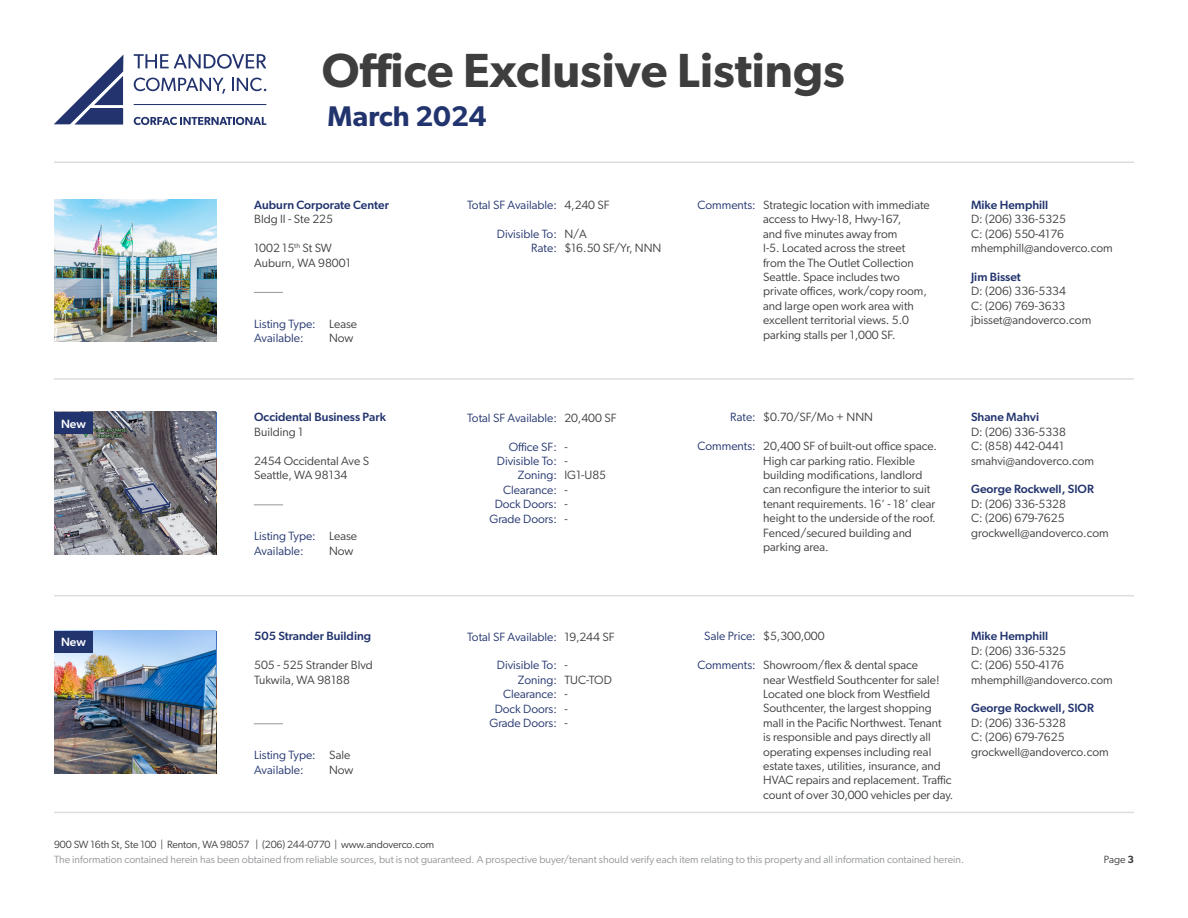
<style>
.page{position:relative;width:1188px;height:918px;background:#fff}
.page>*{position:absolute;margin:0;border:0;box-sizing:border-box;transform-origin:0 0}
.t1{font:600 48px "Gibson";color:#3e3e3f}
.t2{font:600 28.5px "Gibson";color:#22346e}
.t3{font:12px/14.4px "Gibson";color:#3e3e3f}
.t4{font:12px "Gibson";color:#22346e}
.t5{font:500 12px "Gibson";color:#22346e}
.t6{font:500 12px "Gibson";letter-spacing:-.005em;color:#fff}
.t7{font:10.5px "Gibson";color:#939598}
.t8{font:10.5px "Gibson";letter-spacing:-.01em;color:#3e3e3f}
.s1{font-weight:600}
</style>
<div class="page">
<svg style="left:54px;top:55px;width:69px;height:70px"></svg>
<svg style="left:134px;top:54px;width:132px;height:15px"></svg>
<hr style="left:134px;top:104px;width:132px;height:1px;background:#22336d">
<svg style="left:134px;top:117px;width:132px;height:8px"></svg>
<svg style="left:134px;top:78px;width:91px;height:16px"></svg>
<svg style="left:232px;top:78px;width:34px;height:13px"></svg>
<hr style="left:54px;top:162px;width:1080px;height:1px;background:#dcdddf">
<hr style="left:54px;top:378px;width:1080px;height:2px;background:#dcdddf">
<hr style="left:54px;top:595px;width:1080px;height:1px;background:#dcdddf">
<hr style="left:54px;top:812px;width:1080px;height:1px;background:#dcdddf">
<svg style="left:254px;top:292px;width:29px;height:1px"></svg>
<img style="left:54px;top:199px;width:162px;height:143px">
<img style="left:54px;top:412px;width:162px;height:143px">
<svg style="left:254px;top:504px;width:29px;height:1px"></svg>
<svg style="left:124px;top:440px;width:47px;height:77px;background:#7c7c86"></svg>
<div style="left:54px;top:412px;width:39px;height:22px;background:#22346e"></div>
<img style="left:54px;top:631px;width:162px;height:143px">
<svg style="left:254px;top:723px;width:29px;height:1px"></svg>
<svg style="left:124px;top:706px;width:17px;height:29px"></svg>
<div style="left:54px;top:631px;width:39px;height:21px;background:#22346e"></div>
<h1 class="t1" style="left:322px;top:42px;width:525px">Office Exclusive Listings</h1>
<h2 class="t2" style="left:327px;top:100px;width:161px">March 2024</h2>
<p class="t5" style="left:254px;top:198px;width:136px">Auburn Corporate Center</p>
<p class="t3" style="left:254px;top:212px;width:80px">Bldg II - Ste 225</p>
<p class="t3" style="left:254px;top:241px;width:79px">1002 15<sup>th</sup> St SW</p>
<p class="t3" style="left:254px;top:255px;width:98px">Auburn, WA 98001</p>
<p class="t6" style="left:61px;top:417px;width:26px">New</p>
<p class="t6" style="left:61px;top:635px;width:26px">New</p>
<p class="t4" style="left:254px;top:316px;width:63px">Listing Type:</p>
<p class="t4" style="left:254px;top:331px;width:51px">Available:</p>
<p class="t3" style="left:329px;top:316px;width:30px">Lease</p>
<p class="t3" style="left:329px;top:331px;width:26px">Now</p>
<p class="t5" style="left:254px;top:410px;width:133px">Occidental Business Park</p>
<p class="t3" style="left:254px;top:424px;width:51px">Building 1</p>
<p class="t3" style="left:254px;top:453px;width:116px">2454 Occidental Ave S</p>
<p class="t3" style="left:254px;top:468px;width:95px">Seattle, WA 98134</p>
<p class="t4" style="left:254px;top:529px;width:63px">Listing Type:</p>
<p class="t4" style="left:254px;top:543px;width:51px">Available:</p>
<p class="t3" style="left:329px;top:529px;width:30px">Lease</p>
<p class="t3" style="left:329px;top:543px;width:26px">Now</p>
<p class="t5" style="left:254px;top:629px;width:118px">505 Strander Building</p>
<p class="t3" style="left:254px;top:658px;width:120px">505 - 525 Strander Blvd</p>
<p class="t3" style="left:254px;top:672px;width:97px">Tukwila, WA 98188</p>
<p class="t4" style="left:254px;top:748px;width:63px">Listing Type:</p>
<p class="t4" style="left:254px;top:762px;width:51px">Available:</p>
<p class="t3" style="left:329px;top:748px;width:23px">Sale</p>
<p class="t3" style="left:329px;top:762px;width:26px">Now</p>
<p class="t8" style="left:54px;top:838px;width:382px">900 SW 16th St, Ste 100 | Renton, WA 98057 | (206) 244-0770 | www.andoverco.com</p>
<p class="t4" style="left:467px;top:198px;width:91px">Total SF Available:</p>
<p class="t4" style="left:497px;top:227px;width:62px">Divisible To:</p>
<p class="t4" style="left:531px;top:241px;width:27px">Rate:</p>
<p class="t3" style="left:564px;top:198px;width:47px">4,240 SF</p>
<p class="t3" style="left:564px;top:227px;width:24px">N/A</p>
<p class="t3" style="left:564px;top:241px;width:99px">$16.50 SF/Yr, NNN</p>
<p class="t4" style="left:467px;top:410px;width:91px">Total SF Available:</p>
<p class="t4" style="left:509px;top:439px;width:50px">Office SF:</p>
<p class="t4" style="left:497px;top:454px;width:62px">Divisible To:</p>
<p class="t4" style="left:518px;top:468px;width:41px">Zoning:</p>
<p class="t4" style="left:503px;top:482px;width:55px">Clearance:</p>
<p class="t4" style="left:495px;top:497px;width:64px">Dock Doors:</p>
<p class="t4" style="left:489px;top:511px;width:69px">Grade Doors:</p>
<p class="t3" style="left:564px;top:410px;width:54px">20,400 SF</p>
<p class="t3" style="left:564px;top:439px;width:5px">-</p>
<p class="t3" style="left:564px;top:453px;width:5px">-</p>
<p class="t3" style="left:564px;top:468px;width:43px">IG1-U85</p>
<p class="t3" style="left:564px;top:482px;width:5px">-</p>
<p class="t3" style="left:564px;top:497px;width:5px">-</p>
<p class="t3" style="left:564px;top:511px;width:5px">-</p>
<p class="t4" style="left:467px;top:629px;width:91px">Total SF Available:</p>
<p class="t4" style="left:497px;top:658px;width:62px">Divisible To:</p>
<p class="t4" style="left:518px;top:672px;width:41px">Zoning:</p>
<p class="t4" style="left:503px;top:687px;width:55px">Clearance:</p>
<p class="t4" style="left:495px;top:701px;width:64px">Dock Doors:</p>
<p class="t4" style="left:489px;top:716px;width:69px">Grade Doors:</p>
<p class="t3" style="left:564px;top:629px;width:52px">19,244 SF</p>
<p class="t3" style="left:564px;top:658px;width:5px">-</p>
<p class="t3" style="left:564px;top:672px;width:49px">TUC-TOD</p>
<p class="t3" style="left:564px;top:687px;width:5px">-</p>
<p class="t3" style="left:564px;top:701px;width:5px">-</p>
<p class="t3" style="left:564px;top:716px;width:5px">-</p>
<p class="t4" style="left:698px;top:198px;width:60px">Comments:</p>
<p class="t3" style="left:763px;top:198px;width:168px">Strategic location with immediate access to Hwy-18, Hwy-167,<br>and five minutes away from<br>I-5. Located across the street from the The Outlet Collection<br>Seattle. Space includes two private offices, work/copy room, and large open work area with excellent territorial views. 5.0 parking stalls per 1,000 SF.</p>
<p class="t5" style="left:971px;top:198px;width:79px">Mike Hemphill</p>
<p class="t3" style="left:971px;top:212px;width:96px">D: (206) 336-5325</p>
<p class="t3" style="left:971px;top:226px;width:94px">C: (206) 550-4176</p>
<p class="t3" style="left:971px;top:241px;width:143px">mhemphill@andoverco.com</p>
<p class="t5" style="left:971px;top:270px;width:51px">Jim Bisset</p>
<p class="t3" style="left:971px;top:284px;width:96px">D: (206) 336-5334</p>
<p class="t3" style="left:971px;top:298px;width:96px">C: (206) 769-3633</p>
<p class="t3" style="left:971px;top:313px;width:122px">jbisset@andoverco.com</p>
<p class="t4" style="left:730px;top:410px;width:27px">Rate:</p>
<p class="t4" style="left:698px;top:439px;width:60px">Comments:</p>
<p class="t3" style="left:763px;top:410px;width:111px">$0.70/SF/Mo + NNN</p>
<p class="t3" style="left:763px;top:439px;width:175px">20,400 SF of built-out office space.<br>High car parking ratio. Flexible building modifications, landlord can reconfigure the interior to suit tenant requirements. 16’ - 18’ clear height to the underside of the roof.<br>Fenced/secured building and parking area.</p>
<p class="t5" style="left:971px;top:410px;width:70px">Shane Mahvi</p>
<p class="t3" style="left:971px;top:424px;width:96px">D: (206) 336-5338</p>
<p class="t3" style="left:971px;top:439px;width:95px">C: (858) 442-0441</p>
<p class="t3" style="left:971px;top:453px;width:125px">smahvi@andoverco.com</p>
<p class="t5" style="left:971px;top:482px;width:124px">George Rockwell, SIOR</p>
<p class="t3" style="left:971px;top:496px;width:96px">D: (206) 336-5328</p>
<p class="t3" style="left:971px;top:511px;width:95px">C: (206) 679-7625</p>
<p class="t3" style="left:971px;top:525px;width:139px">grockwell@andoverco.com</p>
<p class="t4" style="left:704px;top:629px;width:53px">Sale Price:</p>
<p class="t4" style="left:698px;top:658px;width:60px">Comments:</p>
<p class="t3" style="left:763px;top:629px;width:63px">$5,300,000</p>
<p class="t3" style="left:763px;top:658px;width:192px">Showroom/flex &amp; dental space<br>near Westfield Southcenter for sale!<br>Located one block from Westfield Southcenter, the largest shopping mall in the Pacific Northwest. Tenant<br>is responsible and pays directly all operating expenses including real estate taxes, utilities, insurance, and HVAC repairs and replacement. Traffic count of over 30,000 vehicles per day.</p>
<p class="t5" style="left:971px;top:629px;width:79px">Mike Hemphill</p>
<p class="t3" style="left:971px;top:643px;width:96px">D: (206) 336-5325</p>
<p class="t3" style="left:971px;top:658px;width:94px">C: (206) 550-4176</p>
<p class="t3" style="left:971px;top:672px;width:143px">mhemphill@andoverco.com</p>
<p class="t5" style="left:971px;top:701px;width:124px">George Rockwell, SIOR</p>
<p class="t3" style="left:971px;top:715px;width:96px">D: (206) 336-5328</p>
<p class="t3" style="left:971px;top:730px;width:95px">C: (206) 679-7625</p>
<p class="t3" style="left:971px;top:744px;width:139px">grockwell@andoverco.com</p>
<p class="t7" style="left:54px;top:853px;width:912px">The information contained herein has been obtained from reliable sources, but is not guaranteed. A prospective buyer/tenant should verify each item relating to this property and all information contained herein.</p>
<p class="t8" style="left:1104px;top:853px;width:32px">Page <span class="s1">3</span></p>
</div>
